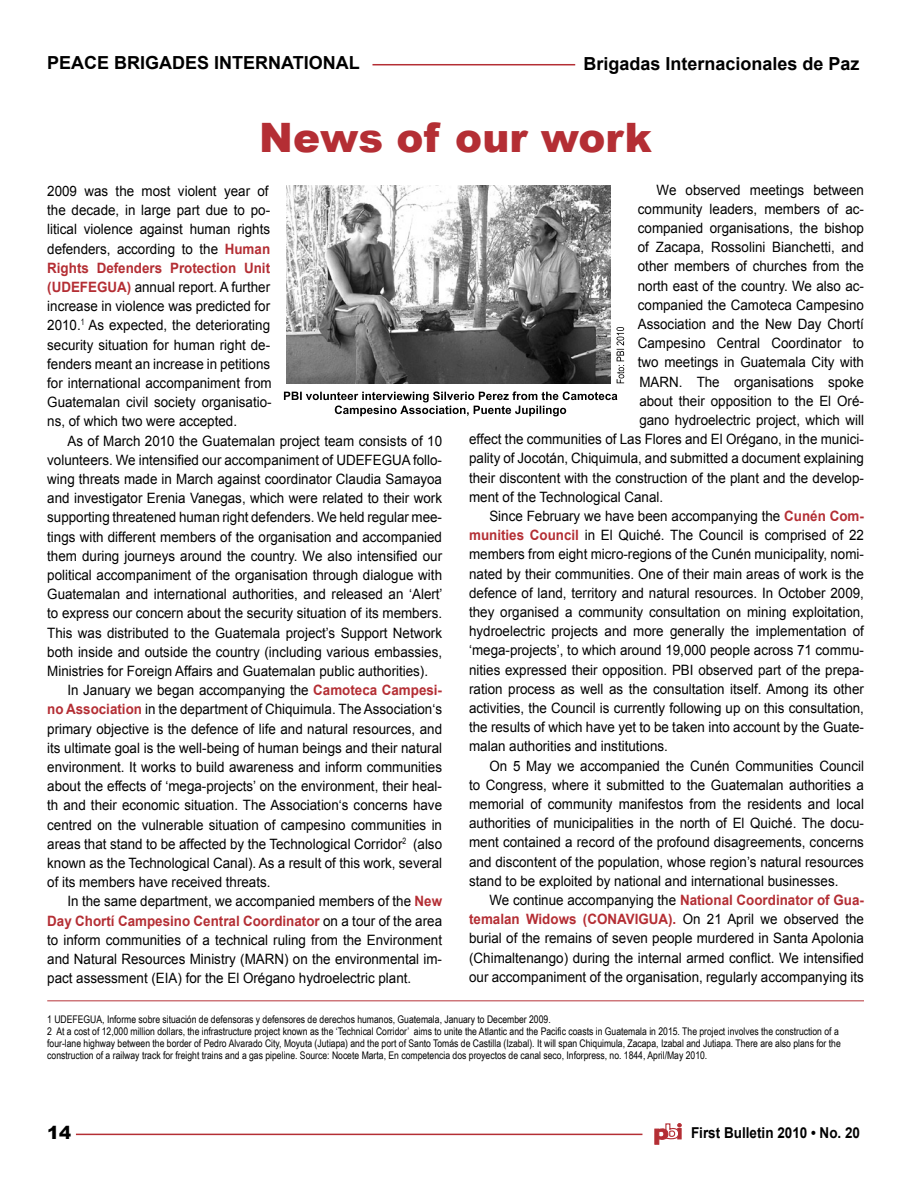
<style>
.page{position:relative;width:918px;height:1188px;background:#fff}
.page>*{position:absolute;margin:0;border:0;box-sizing:border-box;transform-origin:0 0}
.t1{font:900 40.5px "Arial";color:#b42e34}
.t2{font:700 18px "Arial";color:#000}
.t3{font:900 18px "Arial";color:#000}
.t4{font:700 15px "Arial";color:#000;scale:.9 1}
.t5{font:14.25px/19.2px "Arial";color:#000;text-align:justify;scale:.94 1}
.t6{font:700 14.25px "Arial";color:#b42e34;scale:.94 1}
.t7{font:10.5px/12px "Arial Narrow";color:#000}
.s1{font-weight:700;color:#b42e34}
.s2{font-weight:400;color:#000}
</style>
<div class="page">
<hr style="left:76px;top:1134px;width:566px;height:1px;background:#b42e34">
<svg style="left:654px;top:1123px;width:27px;height:22px"></svg>
<hr style="left:372px;top:64px;width:203px;height:1px;background:#b42e34">
<hr style="left:47px;top:1000px;width:817px;height:1px;background:#b6343a">
<img style="left:286px;top:186px;width:324px;height:198px">
<svg style="left:616px;top:327px;width:8px;height:56px"></svg>
<svg style="left:284px;top:392px;width:333px;height:24px"></svg>
<p class="t2" style="left:47px;top:52px;width:314px">PEACE BRIGADES INTERNATIONAL</p>
<p class="t2" style="left:584px;top:53px;width:278px">Brigadas Internacionales de Paz</p>
<h1 class="t1" style="left:259px;top:115px;width:394px">News of our work</h1>
<p class="t5" style="left:47px;top:181px;width:240px;text-align:left">2009 was the most violent year of the decade, in large part due to po&shy;litical violence against human rights defenders, according to the <span class="s1">Human Rights Defenders Protection Unit (UDEFEGUA)</span> annual report. A further increase in violence was predicted for 2010.<sup>1</sup> As expected, the deteriorating security situation for human right de&shy;fenders meant an increase in petitions for international accompaniment from Guatemalan civil society organisatio&shy;ns, of which two were accepted.</p>
<p class="t5" style="left:47px;top:431px;width:422px;text-indent:20px">As of March 2010 the Guatemalan project team consists of 10 volunteers. We intensified our accompaniment of UDEFEGUA follo&shy;wing threats made in March against coordinator Claudia Samayoa and investigator Erenia Vanegas, which were related to their work supporting threatened human right defenders. We held regular mee&shy;tings with different members of the organisation and accompanied them during journeys around the country. We also intensified our political accompaniment of the organisation through dialogue with Guatemalan and international authorities, and released an ‘Alert’ to express our concern about the security situation of its members.<br>This was distributed to the Guatemala project’s Support Network both inside and outside the country (including various embassies, Ministries for Foreign Affairs and Guatemalan public authorities).</p>
<p class="t5" style="left:47px;top:681px;width:422px;text-indent:20px">In January we began accompanying the <span class="s1">Camoteca Campesi&shy;no Association</span> in the department of Chiquimula. The Association‘s primary objective is the defence of life and natural resources, and its ultimate goal is the well-being of human beings and their natural environment. It works to build awareness and inform communities about the effects of ‘mega-projects’ on the environment, their heal&shy;th and their economic situation. The Association‘s concerns have centred on the vulnerable situation of campesino communities in areas that stand to be affected by the Technological Corridor<sup>2</sup> (also known as the Technological Canal). As a result of this work, several of its members have received threats.</p>
<p class="t5" style="left:47px;top:892px;width:422px;text-indent:20px">In the same department, we accompanied members of the <span class="s1">New Day Chortí Campesino Central Coordinator</span> on a tour of the area to inform communities of a technical ruling from the Environment and Natural Resources Ministry (MARN) on the environmental im&shy;pact assessment (EIA) for the El Orégano hydroelectric plant.</p>
<p class="t5" style="left:657px;top:180px;width:222px">We observed meetings between</p>
<p class="t5" style="left:638px;top:199px;width:242px">community leaders, members of ac-</p>
<p class="t5" style="left:638px;top:218px;width:242px">companied organisations, the bishop</p>
<p class="t5" style="left:638px;top:238px;width:242px">of Zacapa, Rossolini Bianchetti, and</p>
<p class="t5" style="left:638px;top:257px;width:242px">other members of churches from the</p>
<p class="t5" style="left:638px;top:276px;width:242px">north east of the country. We also ac-</p>
<p class="t5" style="left:638px;top:295px;width:242px">companied the Camoteca Campesino</p>
<p class="t5" style="left:638px;top:314px;width:242px">Association and the New Day Chortí</p>
<p class="t5" style="left:638px;top:334px;width:242px">Campesino Central Coordinator to</p>
<p class="t5" style="left:638px;top:353px;width:242px">two meetings in Guatemala City with</p>
<p class="t5" style="left:639px;top:372px;width:240px">MARN. The organisations spoke</p>
<p class="t5" style="left:639px;top:391px;width:240px">about their opposition to the El Oré-</p>
<p class="t5" style="left:639px;top:410px;width:240px">gano hydroelectric project, which will</p>
<p class="t5" style="left:469px;top:430px;width:422px">effect the communities of Las Flores and El Orégano, in the munici-</p>
<p class="t5" style="left:469px;top:449px;width:422px">pality of Jocotán, Chiquimula, and submitted a document explaining</p>
<p class="t5" style="left:469px;top:468px;width:422px">their discontent with the construction of the plant and the develop-</p>
<p class="t5" style="left:469px;top:487px;width:208px">ment of the Technological Canal.</p>
<p class="t5" style="left:489px;top:506px;width:400px">Since February we have been accompanying the <span class="s1">Cunén Com-</span></p>
<p class="t5" style="left:469px;top:526px;width:422px"><span class="s1">munities Council</span> in El Quiché. The Council is comprised of 22</p>
<p class="t5" style="left:469px;top:545px;width:422px">members from eight micro-regions of the Cunén municipality, nomi-</p>
<p class="t5" style="left:469px;top:564px;width:422px">nated by their communities. One of their main areas of work is the</p>
<p class="t5" style="left:469px;top:583px;width:422px">defence of land, territory and natural resources. In October 2009,</p>
<p class="t5" style="left:469px;top:602px;width:422px">they organised a community consultation on mining exploitation,</p>
<p class="t5" style="left:469px;top:622px;width:422px">hydroelectric projects and more generally the implementation of</p>
<p class="t5" style="left:469px;top:641px;width:422px">‘mega-projects’, to which around 19,000 people across 71 commu-</p>
<p class="t5" style="left:469px;top:660px;width:422px">nities expressed their opposition. PBI observed part of the prepa-</p>
<p class="t5" style="left:469px;top:679px;width:422px">ration process as well as the consultation itself. Among its other</p>
<p class="t5" style="left:469px;top:698px;width:422px">activities, the Council is currently following up on this consultation,</p>
<p class="t5" style="left:469px;top:718px;width:422px">the results of which have yet to be taken into account by the Guate-</p>
<p class="t5" style="left:469px;top:737px;width:213px">malan authorities and institutions.</p>
<p class="t5" style="left:489px;top:756px;width:400px">On 5 May we accompanied the Cunén Communities Council</p>
<p class="t5" style="left:469px;top:775px;width:422px">to Congress, where it submitted to the Guatemalan authorities a</p>
<p class="t5" style="left:469px;top:794px;width:422px">memorial of community manifestos from the residents and local</p>
<p class="t5" style="left:469px;top:814px;width:422px">authorities of municipalities in the north of El Quiché. The docu-</p>
<p class="t5" style="left:469px;top:833px;width:422px">ment contained a record of the profound disagreements, concerns</p>
<p class="t5" style="left:469px;top:852px;width:422px">and discontent of the population, whose region’s natural resources</p>
<p class="t5" style="left:469px;top:871px;width:394px">stand to be exploited by national and international businesses.</p>
<p class="t5" style="left:489px;top:890px;width:400px">We continue accompanying the <span class="s1">National Coordinator of Gua-</span></p>
<p class="t6" style="left:469px;top:911px;width:422px">temalan Widows (CONAVIGUA). <span class="s2">On 21 April we observed the</span></p>
<p class="t5" style="left:469px;top:929px;width:422px">burial of the remains of seven people murdered in Santa Apolonia</p>
<p class="t5" style="left:469px;top:948px;width:422px">(Chimaltenango) during the internal armed conflict. We intensified</p>
<p class="t5" style="left:469px;top:967px;width:422px">our accompaniment of the organisation, regularly accompanying its</p>
<p class="t7" style="left:47px;top:1013px;width:795px">1 UDEFEGUA, Informe sobre situación de defensoras y defensores de derechos humanos, Guatemala, January to December 2009.<br>2 At a cost of 12,000 million dollars, the infrastructure project known as the ‘Technical Corridor’ aims to unite the Atlantic and the Pacific coasts in Guatemala in 2015. The project involves the construction of a four-lane highway between the border of Pedro Alvarado City, Moyuta (Jutiapa) and the port of Santo Tomás de Castilla (Izabal). It will span Chiquimula, Zacapa, Izabal and Jutiapa. There are also plans for the construction of a railway track for freight trains and a gas pipeline. Source: Nocete Marta, En competencia dos proyectos de canal seco, Inforpress, no. 1844, April/May 2010.</p>
<p class="t3" style="left:47px;top:1122px;width:26px">14</p>
<p class="t4" style="left:691px;top:1124px;width:189px">First Bulletin 2010 • No. 20</p>
</div>
